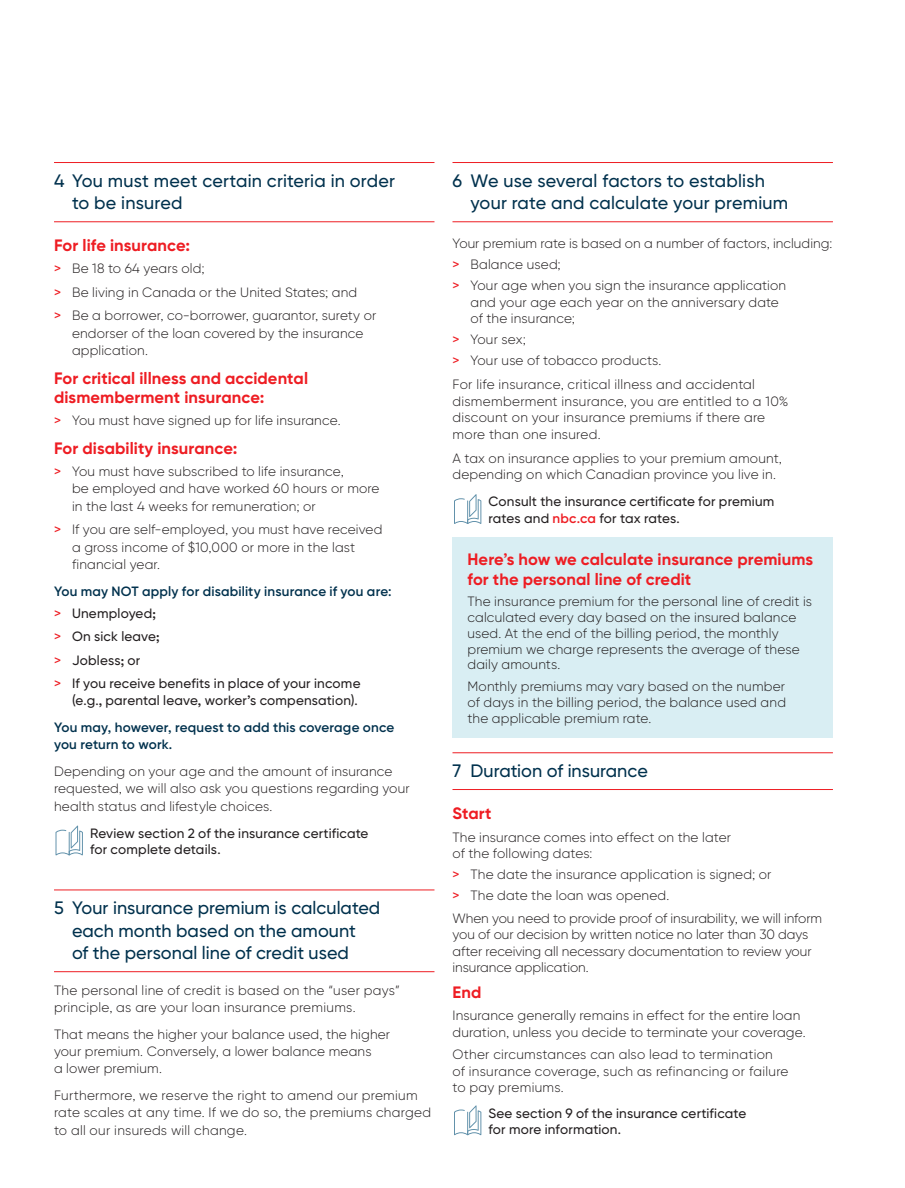
<style>
.page{position:relative;width:905px;height:1188px;background:#fff}
.page>*{position:absolute;margin:0;border:0;box-sizing:border-box;transform-origin:0 0}
.t1{font:500 18px/22.5px "Gilroy BN";color:#00314d}
.t2{font:700 16.5px/19.5px "Gilroy BN";letter-spacing:.005em;color:#ee1d23}
.t3{font:300 13.5px/17.4px "Gilroy BN";letter-spacing:.01em;color:#231f20}
.t4{font:500 13.5px/16.5px "Gilroy BN";letter-spacing:.015em;color:#231f20}
.t5{font:600 13.5px/22px "Gilroy BN";letter-spacing:.01em;color:#00314d}
.s1{font-weight:500;color:#ee1d23}
.s2{font-weight:500;color:#231f20}
.s3{color:#ee1d23}
.s4{font-weight:600;color:#ee1d23}
</style>
<div class="page">
<hr style="left:54px;top:162px;width:380px;height:1px;background:#ee1d23">
<hr style="left:54px;top:221px;width:380px;height:1px;background:#ee1d23">
<svg style="left:56px;top:826px;width:27px;height:29px"></svg>
<hr style="left:54px;top:890px;width:380px;height:1px;background:#ee1d23">
<hr style="left:54px;top:971px;width:380px;height:1px;background:#ee1d23">
<div style="left:452px;top:537px;width:380px;height:201px;background:#d9eef3"></div>
<hr style="left:452px;top:162px;width:380px;height:1px;background:#ee1d23">
<hr style="left:452px;top:221px;width:380px;height:1px;background:#ee1d23">
<svg style="left:454px;top:494px;width:27px;height:30px"></svg>
<hr style="left:452px;top:752px;width:380px;height:1px;background:#ee1d23">
<hr style="left:452px;top:789px;width:380px;height:1px;background:#ee1d23">
<svg style="left:454px;top:1105px;width:27px;height:30px"></svg>
<h1 class="t1" style="left:72px;top:171px;width:324px;text-indent:-18px">4 You must meet certain criteria in order to be insured</h1>
<p class="t2" style="left:54px;top:238px;width:137px">For life insurance:</p>
<p class="t3" style="left:54px;top:258px;width:324px;line-height:23.4px"><span class="s1">&gt;</span> Be 18 to 64 years old;<br><span class="s1">&gt;</span> Be living in Canada or the United States; and<br><span class="s1">&gt;</span> Be a borrower, co-borrower, guarantor, surety or</p>
<p class="t3" style="left:72px;top:326px;width:293px">endorser of the loan covered by the insurance application.</p>
<p class="t2" style="left:54px;top:370px;width:255px">For critical illness and accidental dismemberment insurance:</p>
<p class="t3" style="left:54px;top:413px;width:288px"><span class="s1">&gt;</span> You must have signed up for life insurance.</p>
<p class="t2" style="left:54px;top:440px;width:185px">For disability insurance:</p>
<p class="t3" style="left:72px;top:464px;width:309px;text-indent:-18px"><span class="s1">&gt;</span> You must have subscribed to life insurance,<br>be employed and have worked 60 hours or more in the last 4 weeks for remuneration; or</p>
<p class="t3" style="left:72px;top:522px;width:312px;text-indent:-18px"><span class="s1">&gt;</span> If you are self-employed, you must have received a gross income of $10,000 or more in the last financial year.</p>
<p class="t5" style="left:54px;top:581px;width:339px">You may NOT apply for disability insurance if you are: <span class="s1">&gt;</span> <span class="s2">Unemployed;</span></p>
<p class="t4" style="left:54px;top:626px;width:308px;line-height:23.4px"><span class="s3">&gt;</span> On sick leave;<br><span class="s3">&gt;</span> Jobless; or<br><span class="s3">&gt;</span> If you receive benefits in place of your income</p>
<p class="t4" style="left:72px;top:694px;width:287px">(e.g., parental leave, worker’s compensation).</p>
<p class="t5" style="left:54px;top:720px;width:342px;line-height:17.4px">You may, however, request to add this coverage once you return to work.</p>
<p class="t3" style="left:54px;top:764px;width:357px">Depending on your age and the amount of insurance requested, we will also ask you questions regarding your health status and lifestyle choices.</p>
<p class="t4" style="left:90px;top:826px;width:280px">Review section 2 of the insurance certificate for complete details.</p>
<h1 class="t1" style="left:72px;top:899px;width:310px;text-indent:-18px">5 Your insurance premium is calculated each month based on the amount<br>of the personal line of credit used</h1>
<p class="t3" style="left:54px;top:983px;width:347px">The personal line of credit is based on the “user pays” principle, as are your loan insurance premiums.</p>
<p class="t3" style="left:54px;top:1027px;width:338px">That means the higher your balance used, the higher your premium. Conversely, a lower balance means<br>a lower premium.</p>
<p class="t3" style="left:54px;top:1088px;width:378px">Furthermore, we reserve the right to amend our premium rate scales at any time. If we do so, the premiums charged to all our insureds will change.</p>
<h1 class="t1" style="left:470px;top:171px;width:319px;text-indent:-18px">6 We use several factors to establish your rate and calculate your premium</h1>
<p class="t3" style="left:452px;top:235px;width:381px;line-height:21px">Your premium rate is based on a number of factors, including: <span class="s1">&gt;</span> Balance used;<br><span class="s1">&gt;</span> Your age when you sign the insurance application</p>
<p class="t3" style="left:470px;top:295px;width:310px;line-height:16.5px">and your age each year on the anniversary date of the insurance;</p>
<p class="t3" style="left:452px;top:331px;width:210px;line-height:21px"><span class="s1">&gt;</span> Your sex;<br><span class="s1">&gt;</span> Your use of tobacco products.</p>
<p class="t3" style="left:452px;top:378px;width:337px;line-height:16.5px">For life insurance, critical illness and accidental dismemberment insurance, you are entitled to a 10% discount on your insurance premiums if there are more than one insured.</p>
<p class="t3" style="left:452px;top:451px;width:331px;line-height:16.5px">A tax on insurance applies to your premium amount, depending on which Canadian province you live in.</p>
<p class="t4" style="left:488px;top:495px;width:287px">Consult the insurance certificate for premium rates and <span class="s4">nbc.ca</span> for tax rates.</p>
<p class="t2" style="left:467px;top:551px;width:347px">Here's how we calculate insurance premiums for the personal line of credit</p>
<p class="t3" style="left:467px;top:595px;width:346px;line-height:15.8px">The insurance premium for the personal line of credit is calculated every day based on the insured balance used. At the end of the billing period, the monthly premium we charge represents the average of these daily amounts.</p>
<p class="t3" style="left:467px;top:680px;width:320px;line-height:15.8px;text-align:justify">Monthly premiums may vary based on the number of days in the billing period, the balance used and the applicable premium rate.</p>
<h1 class="t1" style="left:452px;top:762px;width:197px">7 Duration of insurance</h1>
<p class="t2" style="left:452px;top:805px;width:40px">Start</p>
<p class="t3" style="left:452px;top:830px;width:280px;line-height:16.5px">The insurance comes into effect on the later of the following dates:</p>
<p class="t3" style="left:452px;top:865px;width:320px;line-height:21px"><span class="s1">&gt;</span> The date the insurance application is signed; or <span class="s1">&gt;</span> The date the loan was opened.</p>
<p class="t3" style="left:452px;top:911px;width:371px;line-height:16.5px">When you need to provide proof of insurability, we will inform you of our decision by written notice no later than 30 days after receiving all necessary documentation to review your insurance application.</p>
<p class="t2" style="left:452px;top:984px;width:30px">End</p>
<p class="t3" style="left:452px;top:1009px;width:355px;line-height:16.5px">Insurance generally remains in effect for the entire loan duration, unless you decide to terminate your coverage.</p>
<p class="t3" style="left:452px;top:1048px;width:337px;line-height:16.5px">Other circumstances can also lead to termination of insurance coverage, such as refinancing or failure to pay premiums.</p>
<p class="t4" style="left:488px;top:1106px;width:259px">See section 9 of the insurance certificate for more information.</p>
</div>
